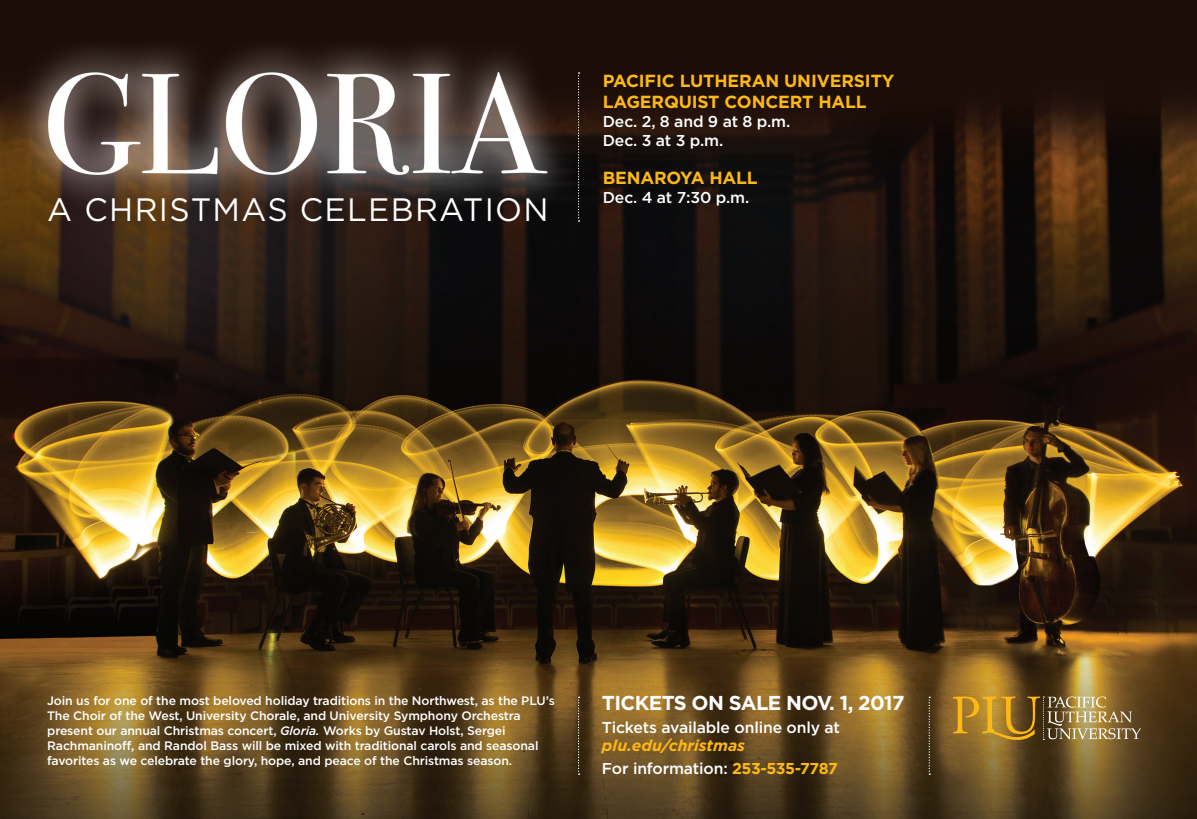
<style>
.page{position:relative;width:1197px;height:819px;background:#fff}
.page>*{position:absolute;margin:0;border:0;box-sizing:border-box;transform-origin:0 0}
.t1{font:32.38px "Gotham";letter-spacing:.04em;color:#fff}
.t2{font:700 20.12px "Gotham";letter-spacing:-.03em;color:#fff}
.t3{font:700 17.5px "Gotham";letter-spacing:-.01em;color:#fcb814}
.t4{font:500 15.75px "Gotham";letter-spacing:-.01em;color:#fff}
.t5{font:italic 700 15.75px "Gotham";color:#fcb814}
.t6{font:500 12.25px/14.9px "Gotham";letter-spacing:-.01em;color:#fff}
.s1{font-style:italic}
.s2{font-weight:700;color:#fcb814}
</style>
<div class="page">
<img style="left:0;top:0;width:1197px;height:819px">
<svg style="left:578px;top:72px;width:2px;height:150px"></svg>
<svg style="left:578px;top:697px;width:2px;height:78px"></svg>
<svg style="left:929px;top:697px;width:1px;height:78px"></svg>
<svg style="left:953px;top:697px;width:188px;height:43px;background:#9c7c3b"></svg>
<p class="t1" style="left:47px;top:192px;width:503px">A CHRISTMAS CELEBRATION</p>
<p class="t3" style="left:603px;top:71px;width:293px">PACIFIC LUTHERAN UNIVERSITY</p>
<p class="t3" style="left:603px;top:92px;width:265px">LAGERQUIST CONCERT HALL</p>
<p class="t4" style="left:603px;top:112px;width:189px">Dec. 2, 8 and 9 at 8 p.m.</p>
<p class="t4" style="left:603px;top:131px;width:122px">Dec. 3 at 3 p.m.</p>
<p class="t3" style="left:603px;top:168px;width:156px">BENAROYA HALL</p>
<p class="t4" style="left:603px;top:189px;width:148px">Dec. 4 at 7:30 p.m.</p>
<p class="t6" style="left:47px;top:693px;width:509px">Join us for one of the most beloved holiday traditions in the Northwest, as the PLU’s The Choir of the West, University Chorale, and University Symphony Orchestra present our annual Christmas concert, <span class="s1">Gloria.</span> Works by Gustav Holst, Sergei Rachmaninoff, and Randol Bass will be mixed with traditional carols and seasonal favorites as we celebrate the glory, hope, and peace of the Christmas season.</p>
<p class="t2" style="left:602px;top:691px;width:304px">TICKETS ON SALE NOV. 1, 2017</p>
<p class="t4" style="left:602px;top:718px;width:240px">Tickets available online only at</p>
<p class="t5" style="left:602px;top:737px;width:145px">plu.edu/christmas</p>
<p class="t4" style="left:602px;top:759px;width:237px">For information: <span class="s2">253-535-7787</span></p>
</div>
